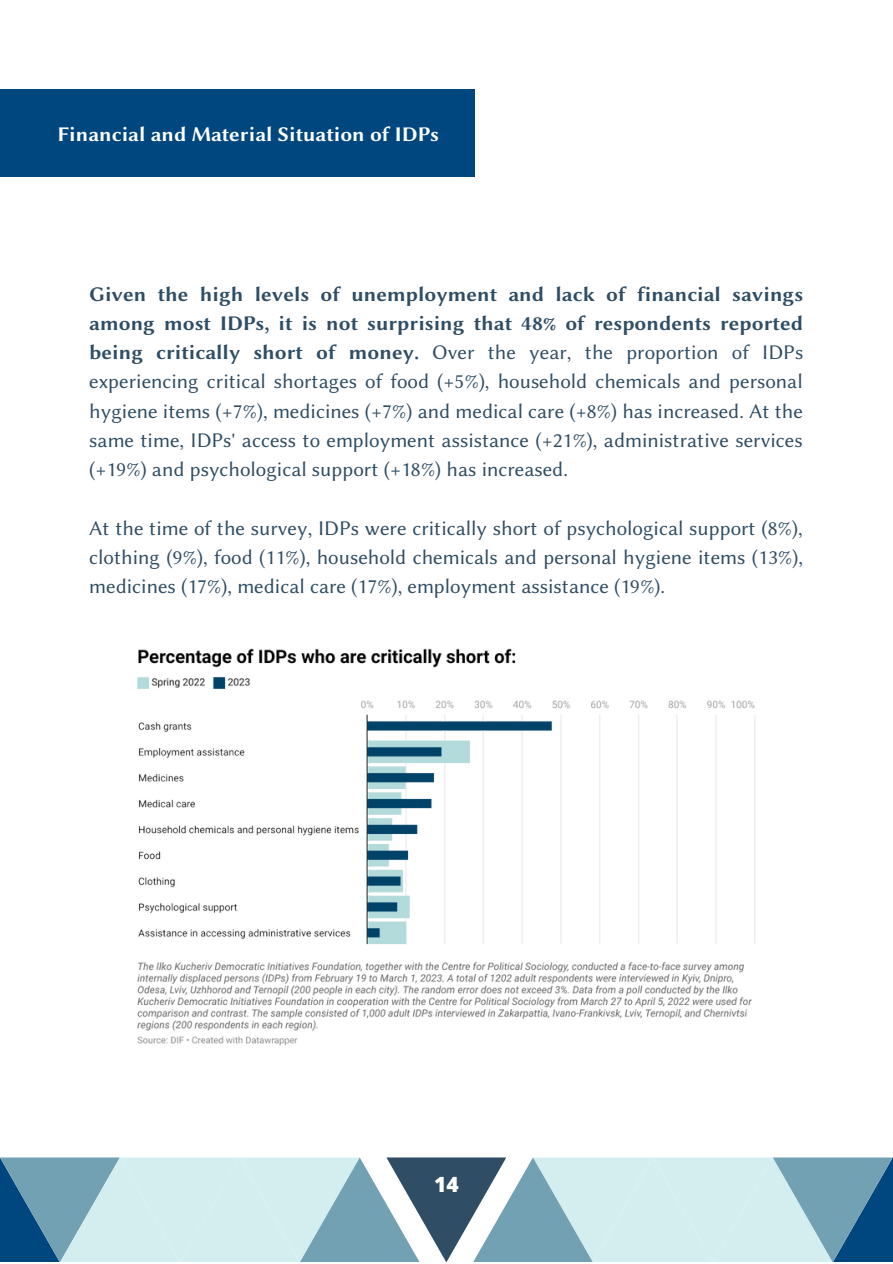
<style>
.page{position:relative;width:893px;height:1264px;background:#fff}
.page>*{position:absolute;margin:0;border:0;box-sizing:border-box;transform-origin:0 0}
.t1{font:21px/29.2px "Lin Biolinum O";color:#2f4d64;text-align:justify}
.t2{font:21px/29.2px "Lin Biolinum OB";color:#2f4d64}
.t3{font:21px "Lin Biolinum OB";color:#fff}
.t4{font:800 21px "Open Sans";color:#fff}
.s1{font-family:"Lin Biolinum OB"}
</style>
<div class="page">
<svg style="left:0;top:1157px;width:892px;height:105px;background:#a3c4d0"></svg>
<div style="left:0;top:89px;width:475px;height:88px;background:#004780"></div>
<img style="left:137px;top:648px;width:618px;height:398px">
<p class="t3" style="left:58px;top:122px;width:383px">Financial and Material Situation of IDPs</p>
<p class="t2" style="left:89px;top:279px;width:715px">Given the high levels of unemployment and lack of financial savings among most IDPs, it is not surprising that 48% of respondents reported</p>
<p class="t1" style="left:89px;top:338px;width:715px"><span class="s1">being critically short of money.</span> Over the year, the proportion of IDPs experiencing critical shortages of food (+5%), household chemicals and personal hygiene items (+7%), medicines (+7%) and medical care (+8%) has increased. At the same time, IDPs' access to employment assistance (+21%), administrative services (+19%) and psychological support (+18%) has increased.</p>
<p class="t1" style="left:89px;top:513px;width:715px">At the time of the survey, IDPs were critically short of psychological support (8%), clothing (9%), food (11%), household chemicals and personal hygiene items (13%), medicines (17%), medical care (17%), employment assistance (19%).</p>
<p class="t4" style="left:434px;top:1169px;width:26px">14</p>
</div>
